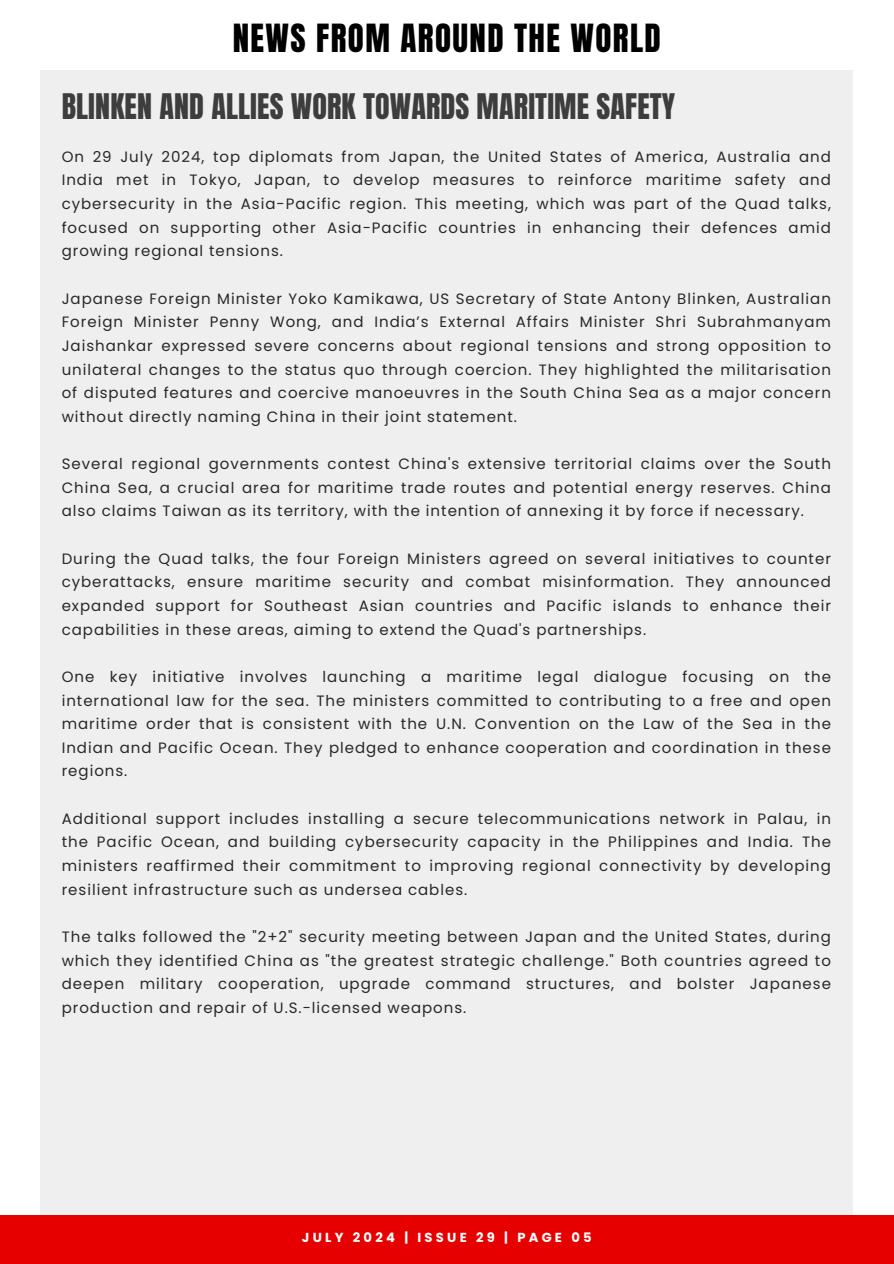
<style>
.page{position:relative;width:894px;height:1264px;background:#fff}
.page>*{position:absolute;margin:0;border:0;box-sizing:border-box;transform-origin:0 0}
.t1{font:33px "Anton";letter-spacing:.04em;color:#000}
.t2{font:30px "Anton";letter-spacing:.005em;color:#3d3d3d}
.t3{font:15px/23.7px "Poppins";letter-spacing:.065em;color:#282828;text-align:justify}
.t4{font:700 13.05px "Poppins";letter-spacing:.25em;color:#fff}
</style>
<div class="page">
<div style="left:40px;top:71px;width:812px;height:1159px;background:#efefef"></div>
<div style="left:0;top:1215px;width:893px;height:48px;background:#e70000"></div>
<h1 class="t1" style="left:233px;top:15px;width:429px">NEWS FROM AROUND THE WORLD</h1>
<h2 class="t2" style="left:62px;top:85px;width:615px">BLINKEN AND ALLIES WORK TOWARDS MARITIME SAFETY</h2>
<p class="t3" style="left:62px;top:145px;width:770px">On 29 July 2024, top diplomats from Japan, the United States of America, Australia and India met in Tokyo, Japan, to develop measures to reinforce maritime safety and cybersecurity in the Asia-Pacific region. This meeting, which was part of the Quad talks, focused on supporting other Asia-Pacific countries in enhancing their defences amid growing regional tensions.</p>
<p class="t3" style="left:62px;top:286px;width:770px">Japanese Foreign Minister Yoko Kamikawa, US Secretary of State Antony Blinken, Australian Foreign Minister Penny Wong, and India’s External Affairs Minister Shri Subrahmanyam Jaishankar expressed severe concerns about regional tensions and strong opposition to unilateral changes to the status quo through coercion. They highlighted the militarisation of disputed features and coercive manoeuvres in the South China Sea as a major concern without directly naming China in their joint statement.</p>
<p class="t3" style="left:62px;top:452px;width:770px">Several regional governments contest China's extensive territorial claims over the South China Sea, a crucial area for maritime trade routes and potential energy reserves. China also claims Taiwan as its territory, with the intention of annexing it by force if necessary.</p>
<p class="t3" style="left:62px;top:546px;width:770px">During the Quad talks, the four Foreign Ministers agreed on several initiatives to counter cyberattacks, ensure maritime security and combat misinformation. They announced expanded support for Southeast Asian countries and Pacific islands to enhance their capabilities in these areas, aiming to extend the Quad's partnerships.</p>
<p class="t3" style="left:62px;top:664px;width:770px">One key initiative involves launching a maritime legal dialogue focusing on the international law for the sea. The ministers committed to contributing to a free and open maritime order that is consistent with the U.N. Convention on the Law of the Sea in the Indian and Pacific Ocean. They pledged to enhance cooperation and coordination in these regions.</p>
<p class="t3" style="left:62px;top:806px;width:770px">Additional support includes installing a secure telecommunications network in Palau, in the Pacific Ocean, and building cybersecurity capacity in the Philippines and India. The ministers reaffirmed their commitment to improving regional connectivity by developing resilient infrastructure such as undersea cables.</p>
<p class="t3" style="left:62px;top:924px;width:770px">The talks followed the "2+2" security meeting between Japan and the United States, during which they identified China as "the greatest strategic challenge." Both countries agreed to deepen military cooperation, upgrade command structures, and bolster Japanese production and repair of U.S.-licensed weapons.</p>
<p class="t4" style="left:302px;top:1228px;width:291px">JULY 2024 | ISSUE 29 | PAGE 05</p>
</div>
